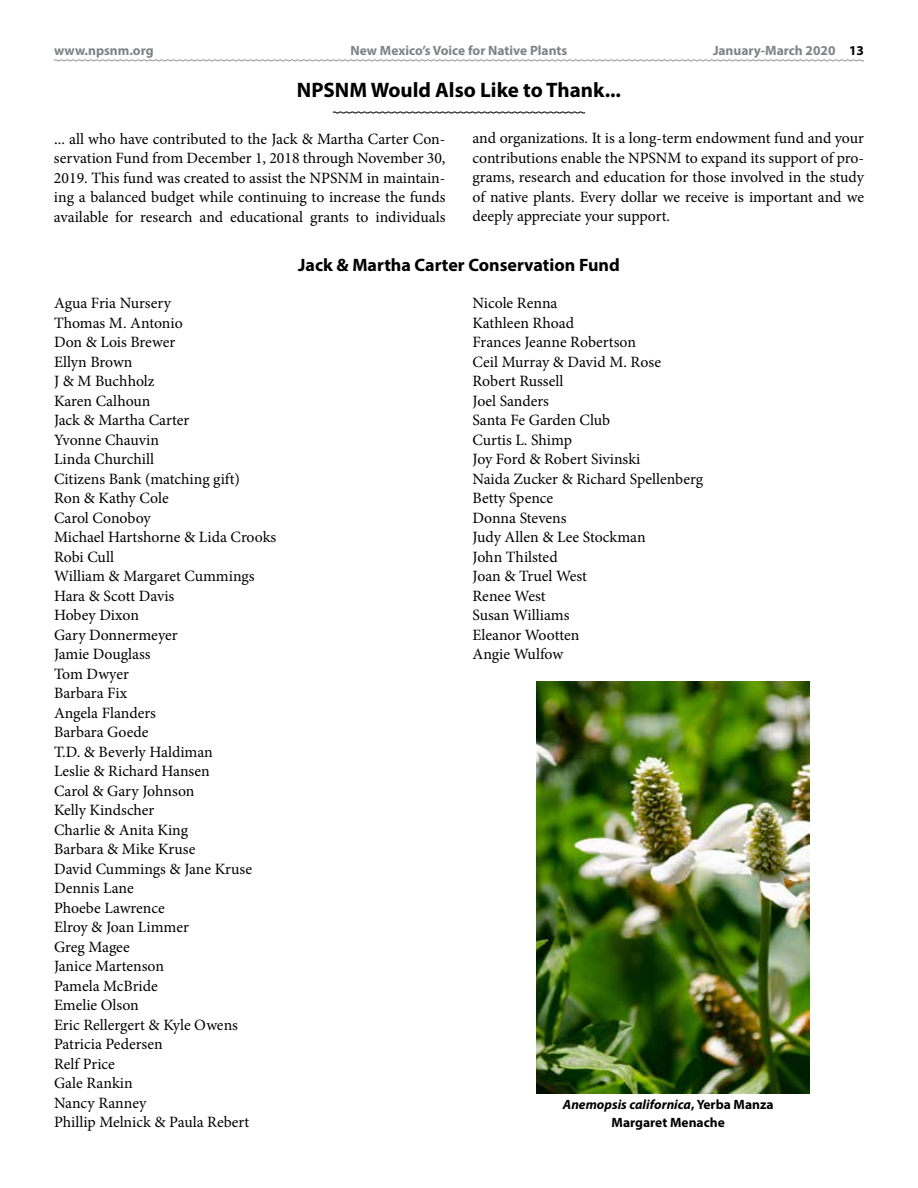
<style>
.page{position:relative;width:918px;height:1188px;background:#fff}
.page>*{position:absolute;margin:0;border:0;box-sizing:border-box;transform-origin:0 0}
.t1{font:700 21px "Myriad Pro";color:#000}
.t2{font:700 18px "Myriad Pro";color:#000}
.t3{font:15.75px/19.5px "Minion Pro";color:#000;text-align:justify}
.t4{font:700 13.5px "Myriad Pro";color:#808285}
.t5{font:700 13.5px/18px "Myriad Pro";color:#000;text-align:center}
.s1{color:#000}
.s2{font-size:16.5px}
.s3{font-style:italic}
</style>
<div class="page">
<svg style="left:54px;top:59px;width:810px;height:3px"></svg>
<svg style="left:332px;top:111px;width:254px;height:3px"></svg>
<img style="left:536px;top:681px;width:274px;height:412px">
<p class="t4" style="left:54px;top:42px;width:101px">www.npsnm.org</p>
<p class="t4" style="left:351px;top:42px;width:218px">New Mexico’s Voice for Native Plants</p>
<p class="t4" style="left:713px;top:42px;width:152px">January-March 2020 <span class="s1">13</span></p>
<h1 class="t1" style="left:297px;top:76px;width:326px">NPSNM Would Also Like to Thank...</h1>
<p class="t3" style="left:54px;top:129px;width:393px"><span class="s2">.</span>.. all who have contributed to the Jack &amp; Martha Carter Con&shy;servation Fund from December 1, 2018 through November 30, 2019. This fund was created to assist the NPSNM in maintain&shy;ing a balanced budget while continuing to increase the funds available for research and educational grants to individuals</p>
<p class="t2" style="left:298px;top:253px;width:323px">Jack &amp; Martha Carter Conservation Fund</p>
<p class="t3" style="left:472px;top:129px;width:393px">and organizations. It is a long-term endowment fund and your contributions enable the NPSNM to expand its support of pro&shy;grams, research and education for those involved in the study of native plants. Every dollar we receive is important and we deeply appreciate your support.</p>
<p class="t3" style="left:54px;top:294px;width:224px;text-align:left">Agua Fria Nursery<br>Thomas M. Antonio<br>Don &amp; Lois Brewer<br>Ellyn Brown<br>J &amp; M Buchholz<br>Karen Calhoun<br>Jack &amp; Martha Carter<br>Yvonne Chauvin<br>Linda Churchill<br>Citizens Bank (matching gift)<br>Ron &amp; Kathy Cole<br>Carol Conoboy<br>Michael Hartshorne &amp; Lida Crooks<br>Robi Cull<br>William &amp; Margaret Cummings<br>Hara &amp; Scott Davis<br>Hobey Dixon<br>Gary Donnermeyer<br>Jamie Douglass<br>Tom Dwyer<br>Barbara Fix<br>Angela Flanders<br>Barbara Goede<br>T.D. &amp; Beverly Haldiman<br>Leslie &amp; Richard Hansen<br>Carol &amp; Gary Johnson<br>Kelly Kindscher<br>Charlie &amp; Anita King<br>Barbara &amp; Mike Kruse<br>David Cummings &amp; Jane Kruse<br>Dennis Lane<br>Phoebe Lawrence<br>Elroy &amp; Joan Limmer<br>Greg Magee<br>Janice Martenson<br>Pamela McBride<br>Emelie Olson<br>Eric Rellergert &amp; Kyle Owens<br>Patricia Pedersen<br>Relf Price<br>Gale Rankin<br>Nancy Ranney<br>Phillip Melnick &amp; Paula Rebert</p>
<p class="t3" style="left:472px;top:293px;width:232px;text-align:left">Nicole Renna<br>Kathleen Rhoad<br>Frances Jeanne Robertson<br>Ceil Murray &amp; David M. Rose<br>Robert Russell<br>Joel Sanders<br>Santa Fe Garden Club<br>Curtis L. Shimp<br>Joy Ford &amp; Robert Sivinski<br>Naida Zucker &amp; Richard Spellenberg<br>Betty Spence<br>Donna Stevens<br>Judy Allen &amp; Lee Stockman<br>John Thilsted<br>Joan &amp; Truel West<br>Renee West<br>Susan Williams<br>Eleanor Wootten<br>Angie Wulfow</p>
<p class="t5" style="left:563px;top:1095px;width:212px"><span class="s3">Anemopsis californica</span>, Yerba Manza<br>Margaret Menache</p>
</div>
